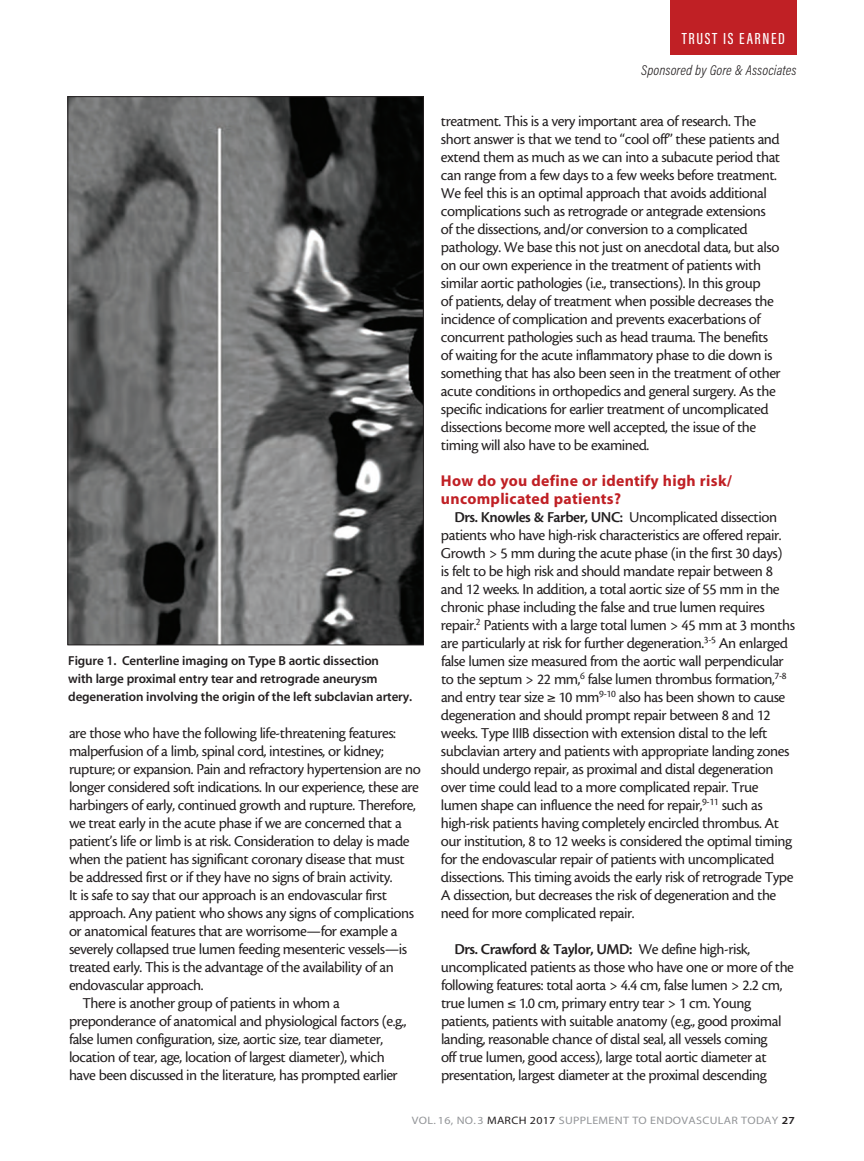
<style>
.page{position:relative;width:864px;height:1161px;background:#fff}
.page>*{position:absolute;margin:0;border:0;box-sizing:border-box;transform-origin:0 0}
.t1{font:500 16.5px "Acumin Pro Extra Cond";letter-spacing:.09em;color:#fff;scale:1.1 1}
.body{font:15.75px/18px "Cronos MM 408 10";letter-spacing:-.03em;color:#231f20}
.subhead_question{font:15.75px/18px "Myriad MM 700 600";letter-spacing:.02em;color:#c02025}
.t2{font:italic 300 14.25px "Acumin Pro Cond";letter-spacing:.01em;color:#231f20}
.t3{font:13.05px/18px "Myriad MM 565 600";letter-spacing:-.01em;color:#231f20}
.t4{font:10.8px "Myriad MM 400 600";letter-spacing:.025em;color:#939598;scale:1.11 1}
.s1{font-family:"Cronos MM 574 10"}
.s2{color:#231f20}
.s3{font-family:"Myriad MM 565 600";color:#231f20}
</style>
<div class="page">
<div style="left:671px;top:0;width:126px;height:54px;background:#c02025"></div>
<img style="left:70px;top:98px;width:352px;height:545px">
<p class="t1" style="left:682px;top:28px;width:95px">TRUST IS EARNED</p>
<p class="t3" style="left:68px;top:652px;width:346px">Figure 1. Centerline imaging on Type B aortic dissection<br>with large proximal entry tear and retrograde aneurysm degeneration involving the origin of the left subclavian artery.</p>
<p class="body" style="left:69px;top:724px;width:353px">are those who have the following life-threatening features: malperfusion of a limb, spinal cord, intestines, or kidney; rupture; or expansion. Pain and refractory hypertension are no longer considered soft indications. In our experience, these are harbingers of early, continued growth and rupture. Therefore, we treat early in the acute phase if we are concerned that a patient’s life or limb is at risk. Consideration to delay is made when the patient has significant coronary disease that must be addressed first or if they have no signs of brain activity.<br>It is safe to say that our approach is an endovascular first approach. Any patient who shows any signs of complications or anatomical features that are worrisome—for example a severely collapsed true lumen feeding mesenteric vessels—is treated early. This is the advantage of the availability of an endovascular approach.</p>
<p class="body" style="left:69px;top:994px;width:339px;text-indent:13px">There is another group of patients in whom a preponderance of anatomical and physiological factors (e.g., false lumen configuration, size, aortic size, tear diameter, location of tear, age, location of largest diameter), which have been discussed in the literature, has prompted earlier</p>
<p class="t2" style="left:641px;top:61px;width:157px">Sponsored by Gore &amp; Associates</p>
<p class="body" style="left:441px;top:112px;width:341px">treatment. This is a very important area of research. The short answer is that we tend to “cool off” these patients and extend them as much as we can into a subacute period that can range from a few days to a few weeks before treatment.<br>We feel this is an optimal approach that avoids additional complications such as retrograde or antegrade extensions of the dissections, and/or conversion to a complicated pathology. We base this not just on anecdotal data, but also on our own experience in the treatment of patients with similar aortic pathologies (i.e., transections). In this group<br>of patients, delay of treatment when possible decreases the incidence of complication and prevents exacerbations of concurrent pathologies such as head trauma. The benefits of waiting for the acute inflammatory phase to die down is something that has also been seen in the treatment of other acute conditions in orthopedics and general surgery. As the specific indications for earlier treatment of uncomplicated dissections become more well accepted, the issue of the timing will also have to be examined.</p>
<p class="subhead_question" style="left:441px;top:473px;width:293px">How do you define or identify high risk/ uncomplicated patients?</p>
<p class="body" style="left:441px;top:509px;width:356px;text-indent:13px"><span class="s1">Drs. Knowles &amp; Farber, UNC:</span> Uncomplicated dissection patients who have high-risk characteristics are offered repair.<br>Growth &gt; 5 mm during the acute phase (in the first 30 days)<br>is felt to be high risk and should mandate repair between 8 and 12 weeks. In addition, a total aortic size of 55 mm in the chronic phase including the false and true lumen requires repair.<sup>2</sup> Patients with a large total lumen &gt; 45 mm at 3 months are particularly at risk for further degeneration.<sup>3-5</sup> An enlarged false lumen size measured from the aortic wall perpendicular to the septum &gt; 22 mm,<sup>6</sup> false lumen thrombus formation,<sup>7-8 </sup>and entry tear size ≥ 10 mm<sup>9-10</sup> also has been shown to cause degeneration and should prompt repair between 8 and 12 weeks. Type IIIB dissection with extension distal to the left subclavian artery and patients with appropriate landing zones should undergo repair, as proximal and distal degeneration over time could lead to a more complicated repair. True lumen shape can influence the need for repair,<sup>9-11</sup> such as high-risk patients having completely encircled thrombus. At our institution, 8 to 12 weeks is considered the optimal timing for the endovascular repair of patients with uncomplicated dissections. This timing avoids the early risk of retrograde Type A dissection, but decreases the risk of degeneration and the need for more complicated repair.</p>
<p class="body" style="left:441px;top:940px;width:355px;text-indent:13px"><span class="s1">Drs. Crawford &amp; Taylor, UMD:</span> We define high-risk, uncomplicated patients as those who have one or more of the following features: total aorta &gt; 4.4 cm, false lumen &gt; 2.2 cm, true lumen ≤ 1.0 cm, primary entry tear &gt; 1 cm. Young patients, patients with suitable anatomy (e.g., good proximal landing, reasonable chance of distal seal, all vessels coming<br>off true lumen, good access), large total aortic diameter at presentation, largest diameter at the proximal descending</p>
<p class="t4" style="left:412px;top:1115px;width:347px">VOL. 16, NO. 3 <span class="s2">MARCH 2017</span> SUPPLEMENT TO ENDOVASCULAR TODAY <span class="s3">27</span></p>
</div>
